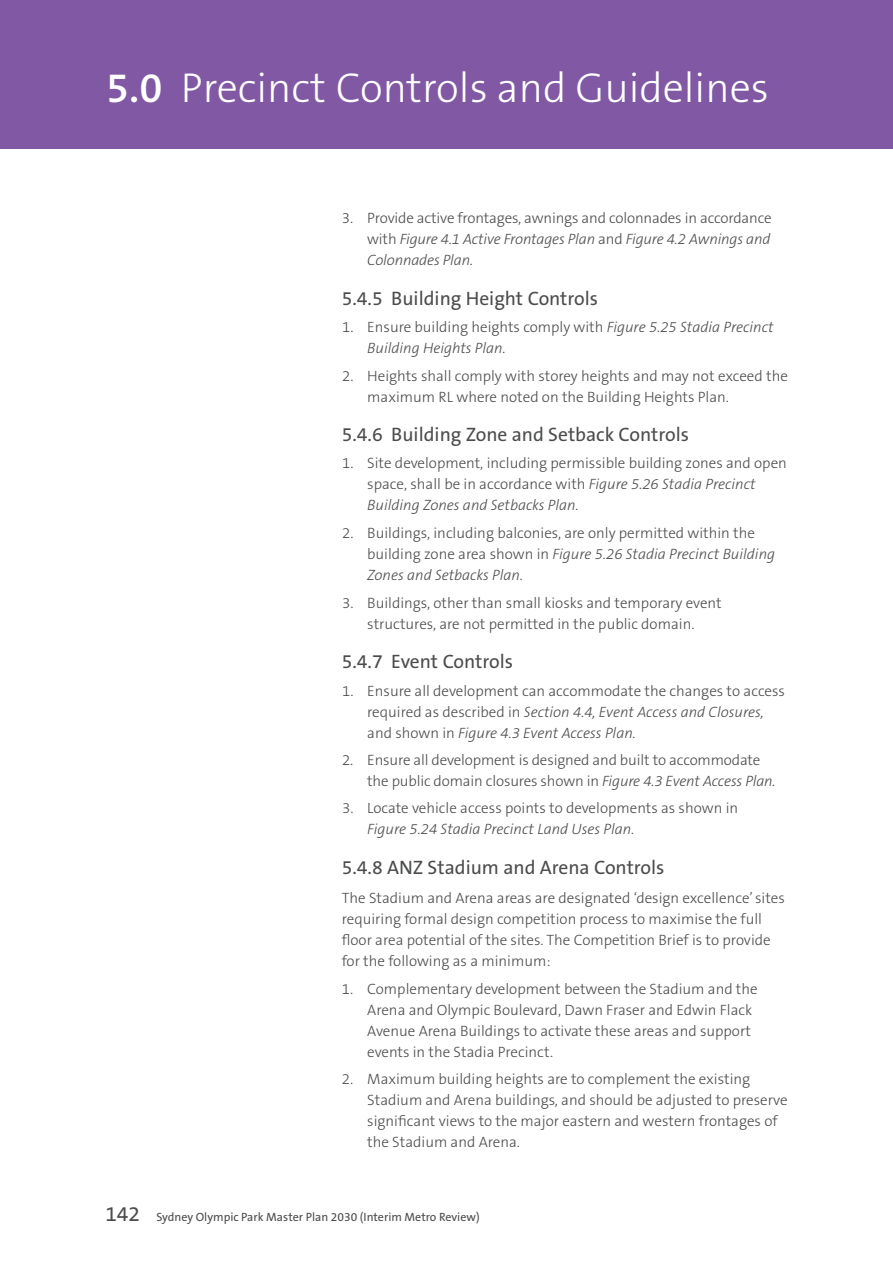
<style>
.page{position:relative;width:893px;height:1263px;background:#fff}
.page>*{position:absolute;margin:0;border:0;box-sizing:border-box;transform-origin:0 0}
.t1{font:300 42px "The Sans B3";color:#fff}
.t2{font:21px "The Sans B5 Plain";color:#4b4c4d}
.Head_3{font:19.5px "The Sans B5 Plain";color:#4b4c4d}
.Main_Text___Numbers{font:300 15px/21px "The Sans B3";color:#4b4c4d}
.Main_Text{font:300 15px/21px "The Sans B3";color:#4b4c4d}
.Main_Text___Numbers-2{font:italic 300 15px/21px "The Sans B3";color:#4b4c4d}
.t3{font:12px "The Sans B5 Plain";color:#4b4c4d}
.s1{font-family:"The Sans B6";font-weight:600}
.s2{font-style:italic}
.s3{font-style:normal}
</style>
<div class="page">
<div style="left:0;top:0;width:893px;height:149px;background:#8158a4"></div>
<h1 class="t1" style="left:106px;top:66px;width:664px"><span class="s1">5.0</span> Precinct Controls and Guidelines</h1>
<p class="Main_Text___Numbers" style="left:367px;top:208px;width:406px;text-align:justify;text-indent:-26px">3. Provide active frontages, awnings and colonnades in accordance with <span class="s2">Figure 4.1 Active Frontages Plan</span> and <span class="s2">Figure 4.2 Awnings and Colonnades Plan.</span></p>
<p class="Head_3" style="left:342px;top:288px;width:258px">5.4.5 Building Height Controls</p>
<p class="Main_Text___Numbers-2" style="left:367px;top:317px;width:408px;text-indent:-25px"><span class="s3">1. Ensure building heights comply with</span> Figure 5.25 Stadia Precinct<br>Building Heights Plan.</p>
<p class="Main_Text___Numbers" style="left:367px;top:366px;width:422px;text-indent:-25px">2. Heights shall comply with storey heights and may not exceed the maximum RL where noted on the Building Heights Plan.</p>
<p class="Head_3" style="left:342px;top:424px;width:349px">5.4.6 Building Zone and Setback Controls</p>
<p class="Main_Text___Numbers" style="left:367px;top:453px;width:421px;text-indent:-25px">1. Site development, including permissible building zones and open space, shall be in accordance with <span class="s2">Figure 5.26 Stadia Precinct<br>Building Zones and Setbacks Plan.</span></p>
<p class="Main_Text___Numbers" style="left:367px;top:523px;width:409px;text-indent:-25px">2. Buildings, including balconies, are only permitted within the building zone area shown in <span class="s2">Figure 5.26 Stadia Precinct Building<br>Zones and Setbacks Plan.</span></p>
<p class="Main_Text___Numbers" style="left:342px;top:593px;width:381px;text-align:center">3. Buildings, other than small kiosks and temporary event structures, are not permitted in the public domain.</p>
<p class="Head_3" style="left:342px;top:652px;width:173px">5.4.7 Event Controls</p>
<p class="Main_Text___Numbers" style="left:367px;top:681px;width:419px;text-indent:-25px">1. Ensure all development can accommodate the changes to access required as described in <span class="s2">Section 4.4, Event Access and Closures, </span>and shown in <span class="s2">Figure 4.3 Event Access Plan.</span></p>
<p class="Main_Text___Numbers" style="left:367px;top:750px;width:410px;text-indent:-25px">2. Ensure all development is designed and built to accommodate the public domain closures shown in <span class="s2">Figure 4.3 Event Access Plan.</span></p>
<p class="Main_Text___Numbers" style="left:367px;top:798px;width:372px;text-indent:-25px">3. Locate vehicle access points to developments as shown in<br><span class="s2">Figure 5.24 Stadia Precinct Land Uses Plan.</span></p>
<p class="Head_3" style="left:342px;top:857px;width:324px">5.4.8 ANZ Stadium and Arena Controls</p>
<p class="Main_Text" style="left:342px;top:888px;width:445px">The Stadium and Arena areas are designated ‘design excellence’ sites requiring formal design competition process to maximise the full floor area potential of the sites. The Competition Brief is to provide for the following as a minimum:</p>
<p class="Main_Text___Numbers" style="left:367px;top:979px;width:392px;text-indent:-26px">1. Complementary development between the Stadium and the Arena and Olympic Boulevard, Dawn Fraser and Edwin Flack Avenue Arena Buildings to activate these areas and support events in the Stadia Precinct.</p>
<p class="Main_Text___Numbers" style="left:367px;top:1069px;width:422px;text-indent:-26px">2. Maximum building heights are to complement the existing Stadium and Arena buildings, and should be adjusted to preserve significant views to the major eastern and western frontages of the Stadium and Arena.</p>
<h2 class="t2" style="left:105px;top:1203px;width:36px">142</h2>
<p class="t3" style="left:156px;top:1211px;width:325px">Sydney Olympic Park Master Plan 2030 (Interim Metro Review)</p>
</div>
